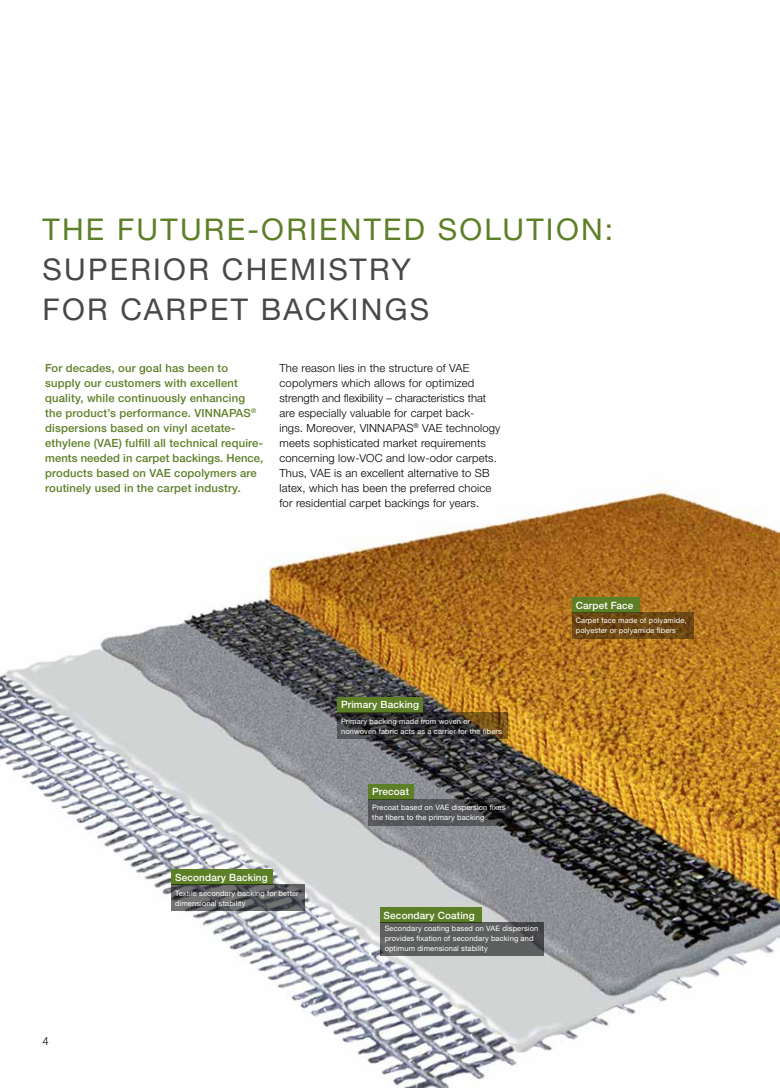
<style>
.page{position:relative;width:780px;height:1088px;background:#fff}
.page>*{position:absolute;margin:0;border:0;box-sizing:border-box;transform-origin:0 0}
.t1{font:30px/40px "Neue Helveticafor WACKER 55";letter-spacing:.075em;color:#484847}
.t2{font:30px "Neue Helveticafor WACKER 55";letter-spacing:.075em;color:#5d7f27}
.t3{font:11.25px/15px "Neue Helveticafor WACKER 45";letter-spacing:.015em;color:#000}
.t4{font:11.25px/15px "Neue Helveticafor WACKER 65";letter-spacing:.015em;color:#5d7f27}
.t5{font:10px "Neue Helveticafor WACKER 65";letter-spacing:.015em;color:#fff}
.t6{font:7.5px/10px "Neue Helveticafor WACKER 55";letter-spacing:.015em;color:#fff}
</style>
<div class="page">
<img style="left:0;top:481px;width:780px;height:607px">
<div style="left:171px;top:869px;width:102px;height:15px;background:#5d7f27"></div>
<div style="left:380px;top:907px;width:101px;height:15px;background:#5d7f27"></div>
<div style="left:369px;top:784px;width:45px;height:15px;background:#5d7f27"></div>
<div style="left:337px;top:697px;width:85px;height:15px;background:#5d7f27"></div>
<div style="left:572px;top:598px;width:67px;height:15px;background:#5d7f27"></div>
<svg style="left:572px;top:613px;width:122px;height:26px;background:#6b4612"></svg>
<svg style="left:337px;top:712px;width:171px;height:26px;background:#3b352a"></svg>
<svg style="left:369px;top:799px;width:143px;height:26px;background:#484a4b"></svg>
<svg style="left:380px;top:922px;width:164px;height:34px;background:#595b5b"></svg>
<svg style="left:171px;top:884px;width:134px;height:27px;background:#57595a"></svg>
<h1 class="t2" style="left:43px;top:211px;width:572px">THE FUTURE-ORIENTED SOLUTION:</h1>
<h1 class="t1" style="left:43px;top:249px;width:388px">SUPERIOR CHEMISTRY<br>FOR CARPET BACKINGS</h1>
<p class="t4" style="left:45px;top:361px;width:220px">For decades, our goal has been to supply our customers with excellent quality, while continuously enhancing the product’s performance. VINNAPAS<sup>® </sup>dispersions based on vinyl acetate&shy;ethylene (VAE) fulfill all technical require&shy;ments needed in carpet backings. Hence, products based on VAE copolymers are routinely used in the carpet industry.</p>
<p class="t3" style="left:279px;top:361px;width:222px">The reason lies in the structure of VAE copolymers which allows for optimized strength and flexibility – characteristics that are especially valuable for carpet back&shy;ings. Moreover, VINNAPAS<sup>®</sup> VAE technology meets sophisticated market requirements concerning low-VOC and low-odor carpets.<br>Thus, VAE is an excellent alternative to SB latex, which has been the preferred choice for residential carpet backings for years.</p>
<p class="t5" style="left:175px;top:871px;width:94px">Secondary Backing</p>
<p class="t5" style="left:341px;top:699px;width:79px">Primary Backing</p>
<p class="t6" style="left:341px;top:716px;width:162px">Primary backing made from woven or nonwoven fabric acts as a carrier for the fibers</p>
<p class="t5" style="left:372px;top:786px;width:38px">Precoat</p>
<p class="t6" style="left:372px;top:802px;width:135px">Precoat based on VAE dispersion fixes the fibers to the primary backing</p>
<p class="t3" style="left:43px;top:1034px;width:8px">4</p>
<p class="t6" style="left:175px;top:889px;width:125px">Textile secondary backing for better dimensional stability</p>
<p class="t5" style="left:383px;top:909px;width:93px">Secondary Coating</p>
<p class="t6" style="left:384px;top:923px;width:155px">Secondary coating based on VAE dispersion provides fixation of secondary backing and optimum dimensional stability</p>
<p class="t5" style="left:575px;top:599px;width:59px">Carpet Face</p>
<p class="t6" style="left:575px;top:616px;width:112px">Carpet face made of polyamide, polyester or polyamide fibers</p>
</div>
